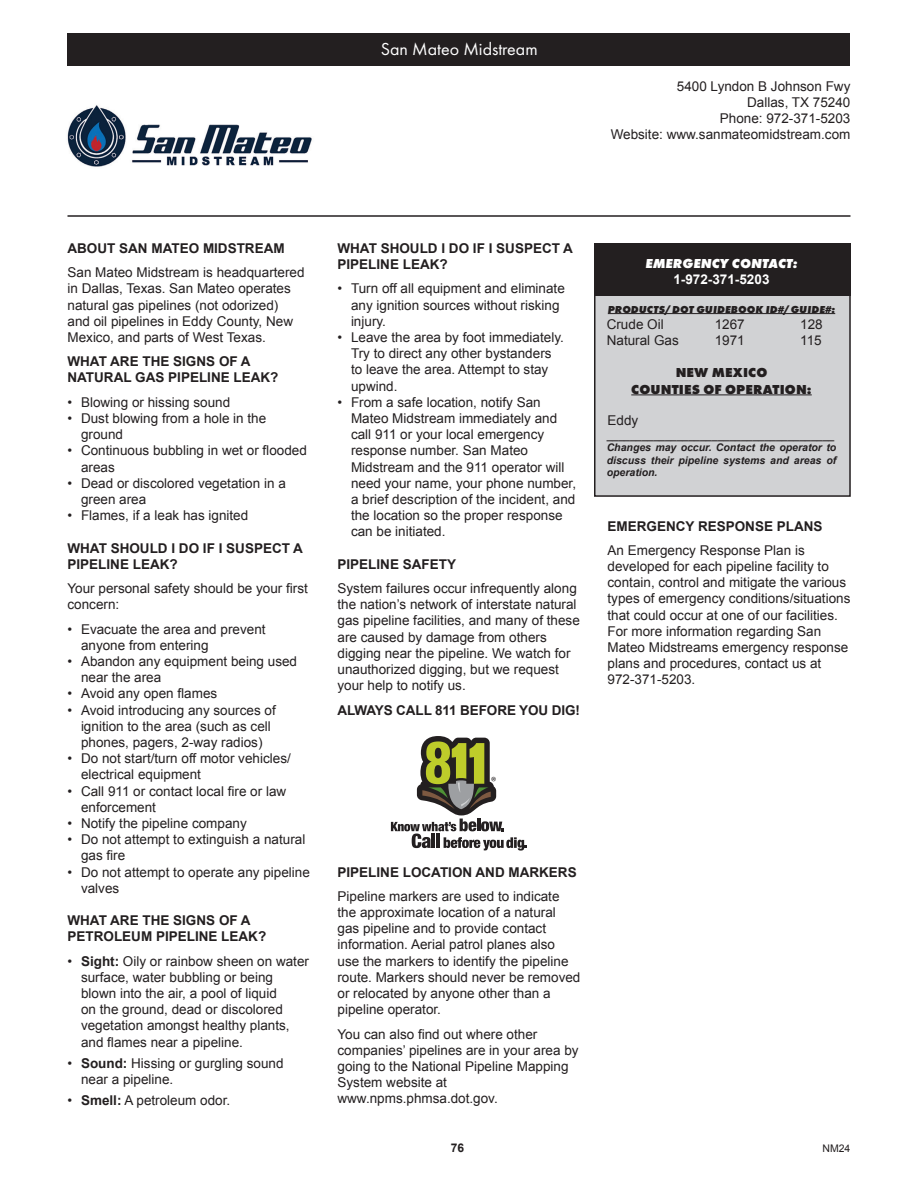
<style>
.page{position:relative;width:918px;height:1188px;background:#fff}
.page>*{position:absolute;margin:0;border:0;box-sizing:border-box;transform-origin:0 0}
.t1{font:18px "Futura PT";color:#fff}
.t2{font:13.5px/16.2px "Arial";color:#231f20}
.t3{font:700 13.5px/16.2px "Arial";color:#231f20}
.t4{font:800 13.5px "Futura PT";letter-spacing:.01em;color:#231f20}
.t5{font:italic 800 13.5px "Futura PT";color:#fff}
.t6{font:700 13.5px "Arial";color:#fff}
.t7{font:700 12px "Arial";color:#231f20}
.t8{font:italic 700 10.5px/12.6px "Arial";color:#231f20;text-align:justify}
.t9{font:italic 800 10.5px "Futura PT";letter-spacing:.01em;color:#231f20}
.t10{font:10.5px "Arial";color:#231f20}
.s1{font-weight:700}
</style>
<div class="page">
<div style="left:68px;top:34px;width:782px;height:32px;background:#231f20"></div>
<div style="left:595px;top:244px;width:255px;height:252px;background:#d1d2d4"></div>
<div style="left:594px;top:243px;width:257px;height:254px;border:2px solid #231f20"></div>
<div style="left:594px;top:244px;width:257px;height:52px;background:#231f20"></div>
<hr style="left:608px;top:313px;width:227px;height:1px;background:#231f20">
<hr style="left:631px;top:395px;width:181px;height:1px;background:#231f20">
<hr style="left:68px;top:215px;width:782px;height:2px;background:#231f20">
<img style="left:67px;top:105px;width:245px;height:62px">
<svg style="left:391px;top:736px;width:136px;height:115px"></svg>
<p class="t1" style="left:381px;top:38px;width:158px">San Mateo Midstream</p>
<p class="t2" style="left:677px;top:78px;width:175px">5400 Lyndon B Johnson Fwy</p>
<p class="t2" style="left:747px;top:94px;width:105px">Dallas, TX 75240</p>
<p class="t2" style="left:720px;top:111px;width:132px">Phone: 972-371-5203</p>
<p class="t2" style="left:611px;top:127px;width:241px">Website: www.sanmateomidstream.com</p>
<p class="t3" style="left:68px;top:240px;width:219px">ABOUT SAN MATEO MIDSTREAM</p>
<p class="t2" style="left:68px;top:264px;width:239px">San Mateo Midstream is headquartered in Dallas, Texas. San Mateo operates natural gas pipelines (not odorized)<br>and oil pipelines in Eddy County, New Mexico, and parts of West Texas.</p>
<p class="t3" style="left:68px;top:354px;width:213px">WHAT ARE THE SIGNS OF A<br>NATURAL GAS PIPELINE LEAK?</p>
<p class="t2" style="left:68px;top:394px;width:164px">• Blowing or hissing sound</p>
<p class="t2" style="left:81px;top:410px;width:187px;text-indent:-14px">• Dust blowing from a hole in the ground</p>
<p class="t2" style="left:81px;top:443px;width:227px;text-indent:-14px">• Continuous bubbling in wet or flooded areas</p>
<p class="t2" style="left:81px;top:475px;width:206px;text-indent:-14px">• Dead or discolored vegetation in a green area</p>
<p class="t2" style="left:68px;top:507px;width:182px">• Flames, if a leak has ignited</p>
<p class="t3" style="left:68px;top:540px;width:237px">WHAT SHOULD I DO IF I SUSPECT A<br>PIPELINE LEAK?</p>
<p class="t2" style="left:68px;top:580px;width:242px">Your personal safety should be your first concern:</p>
<p class="t2" style="left:81px;top:621px;width:186px;text-indent:-14px">• Evacuate the area and prevent anyone from entering</p>
<p class="t2" style="left:81px;top:653px;width:218px;text-indent:-14px">• Abandon any equipment being used near the area</p>
<p class="t2" style="left:68px;top:686px;width:151px">• Avoid any open flames</p>
<p class="t2" style="left:81px;top:702px;width:196px;text-indent:-14px">• Avoid introducing any sources of ignition to the area (such as cell phones, pagers, 2-way radios)</p>
<p class="t2" style="left:81px;top:750px;width:211px;text-indent:-14px">• Do not start/turn off motor vehicles/ electrical equipment</p>
<p class="t2" style="left:81px;top:783px;width:207px;text-indent:-14px">• Call 911 or contact local fire or law enforcement</p>
<p class="t2" style="left:68px;top:815px;width:181px">• Notify the pipeline company</p>
<p class="t2" style="left:81px;top:831px;width:226px;text-indent:-14px">• Do not attempt to extinguish a natural gas fire</p>
<p class="t2" style="left:81px;top:864px;width:230px;text-indent:-14px">• Do not attempt to operate any pipeline valves</p>
<p class="t3" style="left:68px;top:913px;width:200px">WHAT ARE THE SIGNS OF A<br>PETROLEUM PIPELINE LEAK?</p>
<p class="t2" style="left:81px;top:953px;width:230px;text-indent:-14px">• <span class="s1">Sight:</span> Oily or rainbow sheen on water surface, water bubbling or being blown into the air, a pool of liquid<br>on the ground, dead or discolored vegetation amongst healthy plants, and flames near a pipeline.</p>
<p class="t2" style="left:81px;top:1055px;width:204px;text-indent:-14px">• <span class="s1">Sound:</span> Hissing or gurgling sound near a pipeline.</p>
<p class="t2" style="left:68px;top:1092px;width:164px">• <span class="s1">Smell:</span> A petroleum odor.</p>
<p class="t3" style="left:338px;top:240px;width:237px">WHAT SHOULD I DO IF I SUSPECT A<br>PIPELINE LEAK?</p>
<p class="t2" style="left:351px;top:281px;width:215px;text-indent:-14px">• Turn off all equipment and eliminate any ignition sources without risking injury.</p>
<p class="t2" style="left:351px;top:329px;width:214px;text-indent:-14px">• Leave the area by foot immediately.<br>Try to direct any other bystanders to leave the area. Attempt to stay upwind.</p>
<p class="t2" style="left:351px;top:394px;width:227px;text-indent:-14px">• From a safe location, notify San<br>Mateo Midstream immediately and call 911 or your local emergency response number. San Mateo<br>Midstream and the 911 operator will need your name, your phone number, a brief description of the incident, and the location so the proper response can be initiated.</p>
<p class="t3" style="left:338px;top:556px;width:120px">PIPELINE SAFETY</p>
<p class="t2" style="left:338px;top:580px;width:244px">System failures occur infrequently along the nation’s network of interstate natural gas pipeline facilities, and many of these are caused by damage from others digging near the pipeline. We watch for unauthorized digging, but we request your help to notify us.</p>
<p class="t3" style="left:338px;top:702px;width:244px">ALWAYS CALL 811 BEFORE YOU DIG!</p>
<p class="t5" style="left:645px;top:254px;width:154px">EMERGENCY CONTACT:</p>
<p class="t6" style="left:673px;top:270px;width:98px">1-972-371-5203</p>
<p class="t9" style="left:608px;top:302px;width:229px">PRODUCTS/DOT GUIDEBOOK ID#/GUIDE#:</p>
<p class="t2" style="left:607px;top:316px;width:59px">Crude Oil</p>
<p class="t2" style="left:715px;top:316px;width:32px">1267</p>
<p class="t2" style="left:800px;top:316px;width:24px">128</p>
<p class="t2" style="left:607px;top:332px;width:74px">Natural Gas</p>
<p class="t2" style="left:715px;top:332px;width:32px">1971</p>
<p class="t2" style="left:800px;top:332px;width:23px">115</p>
<p class="t4" style="left:676px;top:364px;width:93px">NEW MEXICO</p>
<p class="t4" style="left:631px;top:380px;width:182px">COUNTIES OF OPERATION:</p>
<p class="t2" style="left:608px;top:412px;width:32px">Eddy</p>
<p class="t8" style="left:607px;top:429px;width:229px">_______________________________________</p>
<p class="t8" style="left:607px;top:441px;width:231px">Changes may occur. Contact the operator to discuss their pipeline systems and areas of operation.</p>
<p class="t3" style="left:608px;top:518px;width:217px">EMERGENCY RESPONSE PLANS</p>
<p class="t2" style="left:608px;top:542px;width:240px">An Emergency Response Plan is developed for each pipeline facility to contain, control and mitigate the various</p>
<p class="t2" style="left:608px;top:591px;width:244px">types of emergency conditions/situations that could occur at one of our facilities.<br>For more information regarding San Mateo Midstreams emergency response plans and procedures, contact us at 972-371-5203.</p>
<p class="t3" style="left:338px;top:864px;width:241px">PIPELINE LOCATION AND MARKERS</p>
<p class="t2" style="left:338px;top:888px;width:244px">Pipeline markers are used to indicate the approximate location of a natural gas pipeline and to provide contact information. Aerial patrol planes also<br>use the markers to identify the pipeline route. Markers should never be removed or relocated by anyone other than a pipeline operator.</p>
<p class="t2" style="left:338px;top:1026px;width:243px">You can also find out where other companies’ pipelines are in your area by going to the National Pipeline Mapping<br>System website at www.npms.phmsa.dot.gov.</p>
<p class="t7" style="left:451px;top:1140px;width:15px">76</p>
<p class="t10" style="left:822px;top:1141px;width:30px">NM24</p>
</div>
